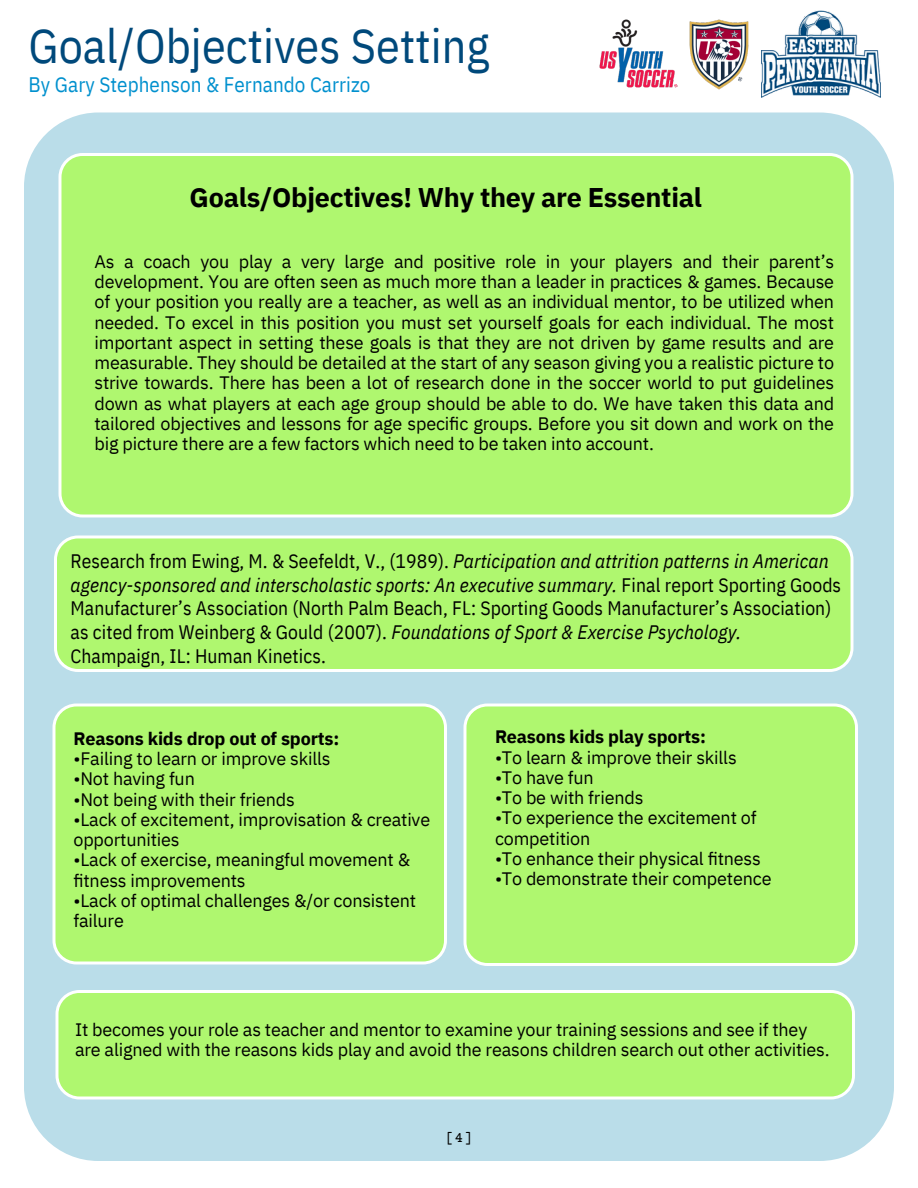
<style>
.page{position:relative;width:918px;height:1188px;background:#fff}
.page>*{position:absolute;margin:0;border:0;box-sizing:border-box;transform-origin:0 0}
.t1{font:48px "IBM Plex Sans Cond";color:#00497b}
.t2{font:700 27px "IBM Plex Sans";letter-spacing:-.01em;color:#000}
.t3{font:21px "IBM Plex Sans Cond";letter-spacing:.005em;color:#0090ce}
.t4{font:19.5px/23.7px "IBM Plex Sans Cond";letter-spacing:.005em;color:#000}
.t5{font:18px/20.2px "IBM Plex Sans";letter-spacing:-.01em;color:#000}
.t6{font:700 18px "IBM Plex Sans";letter-spacing:-.01em;color:#000}
.t7{font:15px "Courier Prime";color:#000}
.s1{font-style:italic}
</style>
<div class="page">
<div style="left:24px;top:112px;width:870px;height:1049px;background:#badde9"></div>
<div style="left:58px;top:153px;width:796px;height:365px;background:#aff76f"></div>
<img style="left:599px;top:19px;width:79px;height:69px">
<img style="left:762px;top:10px;width:118px;height:87px">
<div style="left:52px;top:704px;width:395px;height:260px;background:#aff76f"></div>
<div style="left:54px;top:535px;width:799px;height:137px;background:#aff76f"></div>
<div style="left:56px;top:990px;width:799px;height:109px;background:#aff76f"></div>
<div style="left:463px;top:704px;width:395px;height:262px;background:#aff76f"></div>
<img style="left:689px;top:19px;width:60px;height:71px">
<p class="t1" style="left:28px;top:14px;width:462px">Goal/Objectives Setting</p>
<p class="t3" style="left:28px;top:70px;width:344px">By Gary Stephenson &amp; Fernando Carrizo</p>
<p class="t2" style="left:190px;top:180px;width:514px">Goals/Objectives! Why they are Essential</p>
<h3 class="t5" style="left:94px;top:251px;width:741px;text-align:justify">As a coach you play a very large and positive role in your players and their parent’s development. You are often seen as much more than a leader in practices &amp; games. Because of your position you really are a teacher, as well as an individual mentor, to be utilized when needed. To excel in this position you must set yourself goals for each individual. The most important aspect in setting these goals is that they are not driven by game results and are measurable. They should be detailed at the start of any season giving you a realistic picture to strive towards. There has been a lot of research done in the soccer world to put guidelines down as what players at each age group should be able to do. We have taken this data and tailored objectives and lessons for age specific groups. Before you sit down and work on the big picture there are a few factors which need to be taken into account.</h3>
<h3 class="t4" style="left:71px;top:549px;width:772px">Research from Ewing, M. &amp; Seefeldt, V., (1989). <span class="s1">Participation and attrition patterns in American agency-sponsored and interscholastic sports: An executive summary.</span> Final report Sporting Goods Manufacturer’s Association (North Palm Beach, FL: Sporting Goods Manufacturer’s Association) as cited from Weinberg &amp; Gould (2007). <span class="s1">Foundations of Sport &amp; Exercise Psychology.<br></span>Champaign, IL: Human Kinetics.</h3>
<p class="t6" style="left:73px;top:726px;width:267px">Reasons kids drop out of sports:</p>
<p class="t5" style="left:73px;top:748px;width:259px">•Failing to learn or improve skills</p>
<p class="t5" style="left:73px;top:768px;width:123px">•Not having fun</p>
<p class="t5" style="left:73px;top:789px;width:223px">•Not being with their friends</p>
<p class="t5" style="left:73px;top:809px;width:358px">•Lack of excitement, improvisation &amp; creative opportunities</p>
<p class="t5" style="left:73px;top:849px;width:338px">•Lack of exercise, meaningful movement &amp; fitness improvements</p>
<p class="t5" style="left:73px;top:890px;width:344px">•Lack of optimal challenges &amp;/or consistent failure</p>
<h1 class="t6" style="left:495px;top:725px;width:213px">Reasons kids play sports:</h1>
<h1 class="t5" style="left:495px;top:747px;width:243px">•To learn &amp; improve their skills</h1>
<h1 class="t5" style="left:495px;top:767px;width:100px">•To have fun</h1>
<h1 class="t5" style="left:495px;top:787px;width:150px">•To be with friends</h1>
<h1 class="t5" style="left:495px;top:807px;width:263px">•To experience the excitement of competition</h1>
<h1 class="t5" style="left:495px;top:848px;width:268px">•To enhance their physical fitness</h1>
<h1 class="t5" style="left:495px;top:868px;width:278px">•To demonstrate their competence</h1>
<h2 class="t5" style="left:75px;top:1019px;width:756px">It becomes your role as teacher and mentor to examine your training sessions and see if they are aligned with the reasons kids play and avoid the reasons children search out other activities.</h2>
<h2 class="t7" style="left:445px;top:1131px;width:28px">[4]</h2>
</div>
